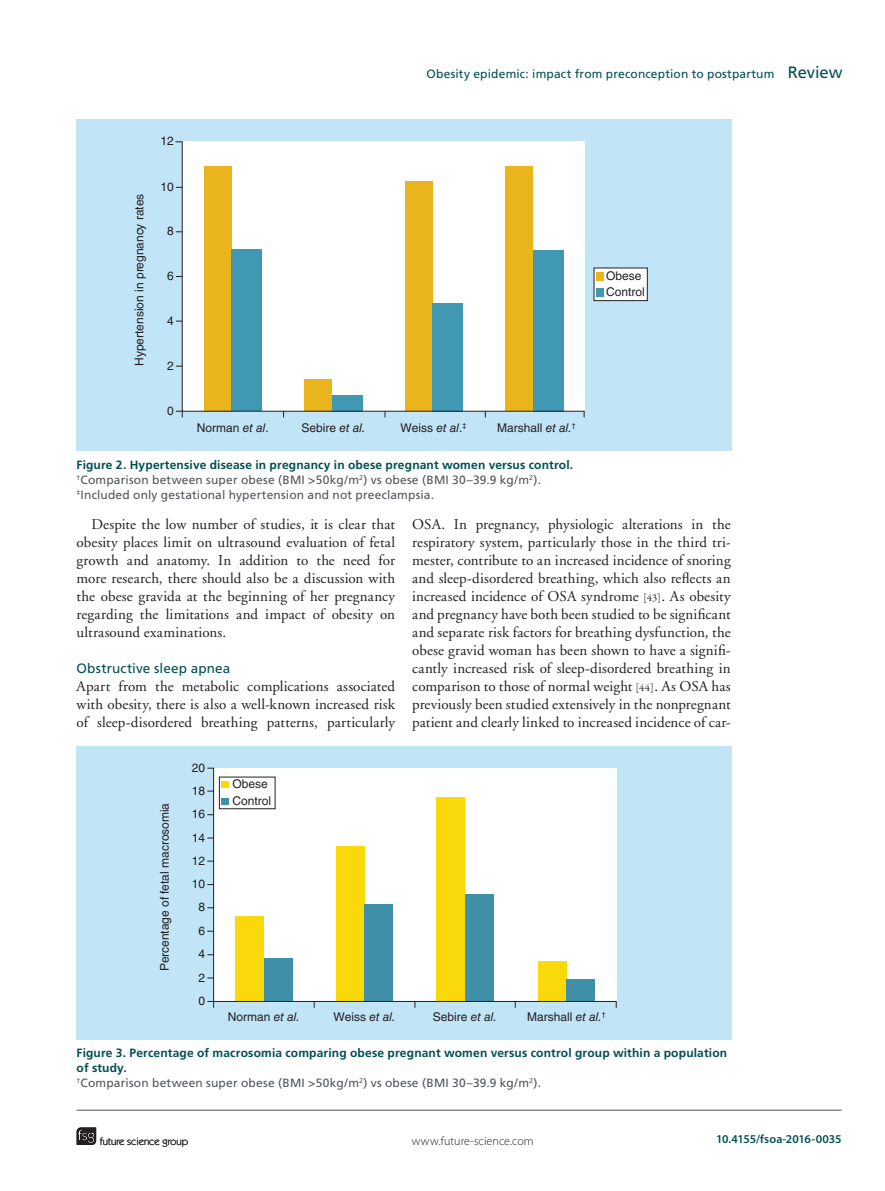
<style>
.page{position:relative;width:885px;height:1191px;background:#fff}
.page>*{position:absolute;margin:0;border:0;box-sizing:border-box;transform-origin:0 0}
.t1{font:15px/18px "Adobe Garamond";letter-spacing:.005em;color:#231f20;text-align:justify}
.t2{font:13.5px "Frutiger";letter-spacing:.01em;color:#004f51}
.t3{font:12px/15.8px "Helvetica LT Std";color:#231f20}
.t4{font:12px/15px "Frutiger";letter-spacing:.015em;color:#52555a}
.t5{font:700 12px/15px "Frutiger";letter-spacing:.015em;color:#004f51}
.t6{font:12px "Frutiger";letter-spacing:.015em;color:#004f51}
.t7{font:300 12px "Myriad Pro";letter-spacing:.01em;color:#231f20}
.t8{font:600 12px "Myriad Pro";letter-spacing:-.01em;color:#004f51}
.t9{font:10.5px "Itc Kabel";color:#231f20}
.s1{font-size:16.5px}
.s2{font-style:italic}
.s3{font-weight:700;color:#004f51}
.s4{font-family:"Garamond Premr Pro";font-size:10.5px}
.s5{font-weight:400;color:#52555a}
</style>
<div class="page">
<svg style="left:77px;top:1127px;width:19px;height:18px"></svg>
<hr style="left:77px;top:1109px;width:764px;height:1px;background:#52555a">
<div style="left:77px;top:119px;width:654px;height:332px;background:#c1e4f7"></div>
<svg style="left:176px;top:411px;width:7px;height:6px"></svg>
<div style="left:593px;top:268px;width:54px;height:33px;background:#fff;border:1px solid #231f20"></div>
<div style="left:597px;top:272px;width:7px;height:9px;background:#eab41d"></div>
<div style="left:597px;top:288px;width:7px;height:8px;background:#4098b3"></div>
<svg style="left:181px;top:141px;width:404px;height:271px;background:#e1e2c9"></svg>
<div style="left:77px;top:746px;width:654px;height:294px;background:#c1e4f7"></div>
<svg style="left:213px;top:767px;width:404px;height:235px;background:#eceed1"></svg>
<p class="t3" style="left:131px;top:366px;width:174px;rotate:-90deg">Hypertension in pregnancy rates</p>
<p class="t3" style="left:161px;top:133px;width:15px">12</p>
<p class="t3" style="left:161px;top:179px;width:15px">10</p>
<p class="t3" style="left:167px;top:223px;width:8px">8</p>
<p class="t3" style="left:167px;top:268px;width:8px">6</p>
<p class="t3" style="left:167px;top:313px;width:8px">4</p>
<p class="t3" style="left:167px;top:358px;width:8px">2</p>
<p class="t3" style="left:167px;top:403px;width:8px">0</p>
<p class="t6" style="left:426px;top:67px;width:417px">Obesity epidemic: impact from preconception to postpartum <span class="s1">Review</span></p>
<p class="t3" style="left:606px;top:268px;width:40px">Obese<br>Control</p>
<p class="t3" style="left:197px;top:419px;width:74px">Norman <span class="s2">et al</span>.</p>
<p class="t3" style="left:301px;top:419px;width:66px">Sebire <span class="s2">et al.</span></p>
<p class="t3" style="left:400px;top:419px;width:67px">Weiss <span class="s2">et al</span>.<sup>‡</sup></p>
<p class="t3" style="left:497px;top:419px;width:80px">Marshall <span class="s2">et al.</span><sup>†</sup></p>
<p class="t4" style="left:77px;top:457px;width:498px"><span class="s3">Figure 2. Hypertensive disease in pregnancy in obese pregnant women versus control. </span><sup>†</sup>Comparison between super obese (BMI &gt;50kg/m<sup>2</sup>) vs obese (BMI 30–39.9 kg/m<sup>2</sup>). <sup>‡</sup>Included only gestational hypertension and not preeclampsia.</p>
<p class="t1" style="left:77px;top:515px;width:320px;text-indent:15px">Despite the low number of studies, it is clear that obesity places limit on ultrasound evaluation of fetal growth and anatomy. In addition to the need for more research, there should also be a discussion with the obese gravida at the beginning of her pregnancy regarding the limitations and impact of obesity on ultrasound examinations.</p>
<p class="t2" style="left:77px;top:660px;width:155px">Obstructive sleep apnea</p>
<p class="t1" style="left:77px;top:677px;width:320px">Apart from the metabolic complications associated with obesity, there is also a well-known increased risk of sleep-disordered breathing patterns, particularly</p>
<p class="t3" style="left:157px;top:970px;width:169px;rotate:-90deg">Percentage of fetal macrosomia</p>
<p class="t3" style="left:192px;top:759px;width:15px">20</p>
<p class="t3" style="left:192px;top:782px;width:15px">18</p>
<p class="t3" style="left:192px;top:806px;width:15px">16</p>
<p class="t3" style="left:192px;top:829px;width:15px">14</p>
<p class="t3" style="left:192px;top:852px;width:15px">12</p>
<p class="t3" style="left:198px;top:899px;width:8px">8</p>
<p class="t3" style="left:192px;top:876px;width:15px">10</p>
<p class="t3" style="left:198px;top:922px;width:8px">6</p>
<p class="t3" style="left:198px;top:946px;width:8px">4</p>
<p class="t3" style="left:198px;top:969px;width:8px">2</p>
<p class="t3" style="left:198px;top:993px;width:8px">0</p>
<p class="t3" style="left:232px;top:775px;width:40px;line-height:17px">Obese<br>Control</p>
<p class="t1" style="left:412px;top:515px;width:320px">OSA. In pregnancy, physiologic alterations in the respiratory system, particularly those in the third tri&shy;mester, contribute to an increased incidence of snoring and sleep-disordered breathing, which also reflects an increased incidence of OSA syndrome <span class="s4">[43]</span>. As obesity and pregnancy have both been studied to be significant and separate risk factors for breathing dysfunction, the obese gravid woman has been shown to have a signifi&shy;cantly increased risk of sleep-disordered breathing in comparison to those of normal weight <span class="s4">[44]</span>. As OSA has previously been studied extensively in the nonpregnant patient and clearly linked to increased incidence of car-</p>
<p class="t3" style="left:228px;top:1009px;width:74px">Norman <span class="s2">et al.</span></p>
<p class="t3" style="left:333px;top:1009px;width:64px">Weiss <span class="s2">et al.</span></p>
<p class="t3" style="left:433px;top:1009px;width:66px">Sebire <span class="s2">et al.</span></p>
<p class="t3" style="left:527px;top:1008px;width:80px">Marshall <span class="s2">et al.</span><sup>†</sup></p>
<p class="t5" style="left:77px;top:1045px;width:652px">Figure 3. Percentage of macrosomia comparing obese pregnant women versus control group within a population of study.<br><sup>†</sup><span class="s5">Comparison between super obese (BMI &gt;50kg/m</span><sup>2</sup><span class="s5">) vs obese (BMI 30–39.9 kg/m</span><sup>2</sup><span class="s5">).</span></p>
<p class="t9" style="left:100px;top:1135px;width:90px">future science group</p>
<p class="t7" style="left:412px;top:1134px;width:123px">www.future-science.com</p>
<p class="t8" style="left:716px;top:1131px;width:127px">10.4155/fsoa-2016-0035</p>
</div>
